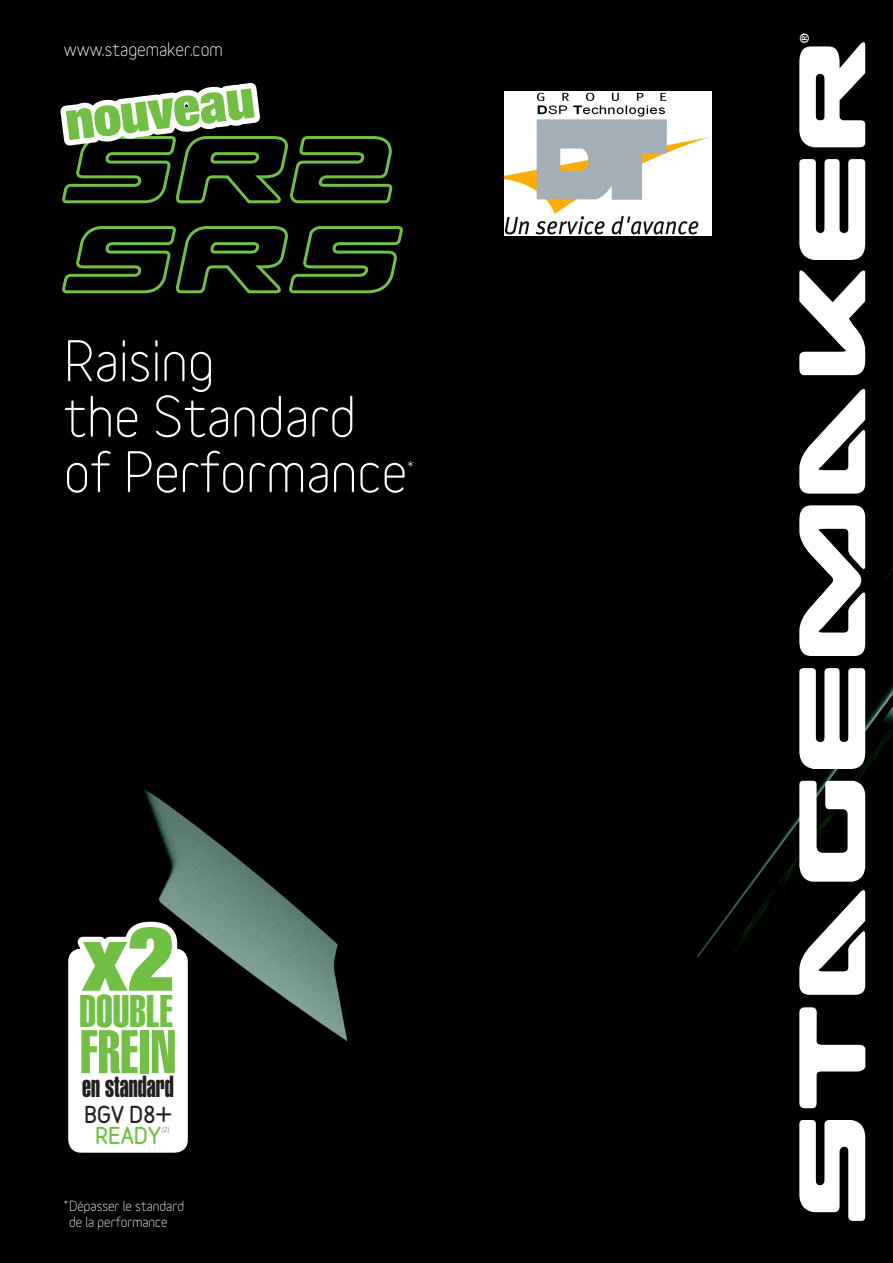
<style>
.page{position:relative;width:893px;height:1263px;background:#000}
.page>*{position:absolute;margin:0;border:0;box-sizing:border-box;transform-origin:0 0}
.t1{font:60.45px "Helvetica Extra Compressed";color:#71bf44}
.t2{font:54px/55.5px "Variable";color:#fff}
.t3{font:45px "Helvetica Extra Compressed";color:#71bf44}
.t4{font:30px "Helvetica Extra Compressed";color:#231f20;scale:.9 1}
.t5{font:900 21px "Variable";color:#231f20}
.t6{font:900 21px "Variable";color:#71bf44}
.t7{font:18px "Variable";color:#fff}
.t8{font:13.5px/16.5px "Variable";color:#fff}
.t9{font:12.3px "Variable";color:#fff}
.t10{font:700 12px "Helvetica Neue";color:#fff}
.t11{font:6.75px "Variable";color:#231f20}
</style>
<div class="page">
<svg style="left:61px;top:225px;width:344px;height:70px;background:#18290e"></svg>
<svg style="left:799px;top:1120px;width:66px;height:101px"></svg>
<svg style="left:799px;top:1007px;width:66px;height:101px"></svg>
<svg style="left:799px;top:890px;width:66px;height:105px"></svg>
<svg style="left:799px;top:781px;width:66px;height:101px"></svg>
<svg style="left:799px;top:668px;width:66px;height:101px"></svg>
<svg style="left:799px;top:505px;width:66px;height:151px"></svg>
<svg style="left:799px;top:389px;width:66px;height:105px"></svg>
<svg style="left:799px;top:270px;width:66px;height:105px"></svg>
<svg style="left:799px;top:159px;width:66px;height:101px"></svg>
<svg style="left:799px;top:42px;width:66px;height:105px"></svg>
<div style="left:68px;top:948px;width:120px;height:205px;background:#fff;border-radius:13px"></div>
<svg style="left:64px;top:916px;width:120px;height:85px"></svg>
<svg style="left:54px;top:76px;width:213px;height:212px;background:#0e1609"></svg>
<svg style="left:61px;top:88px;width:332px;height:117px;background:#304226"></svg>
<img style="left:505px;top:91px;width:207px;height:144px">
<h3 class="t7" style="left:64px;top:39px;width:161px">www.stagemaker.com</h3>
<h2 class="t2" style="left:64px;top:333px;width:345px">Raising<br>the Standard of Performance</h2>
<p class="t9" style="left:407px;top:459px;width:8px">*</p>
<h3 class="t3" style="left:79px;top:984px;width:95px">DOUBLE</h3>
<h1 class="t1" style="left:80px;top:1015px;width:98px">FREIN</h1>
<h3 class="t4" style="left:82px;top:1069px;width:103px">en standard</h3>
<h3 class="t5" style="left:84px;top:1101px;width:89px">BGV D8+</h3>
<h3 class="t6" style="left:95px;top:1122px;width:67px">READY</h3>
<p class="t11" style="left:162px;top:1125px;width:9px">(2)</p>
<p class="t8" style="left:69px;top:1197px;width:117px;text-indent:-5px"><sup>*</sup> Dépasser le standard de la performance</p>
<p class="t10" style="left:797px;top:43px;width:11px;rotate:-90deg">®</p>
</div>
